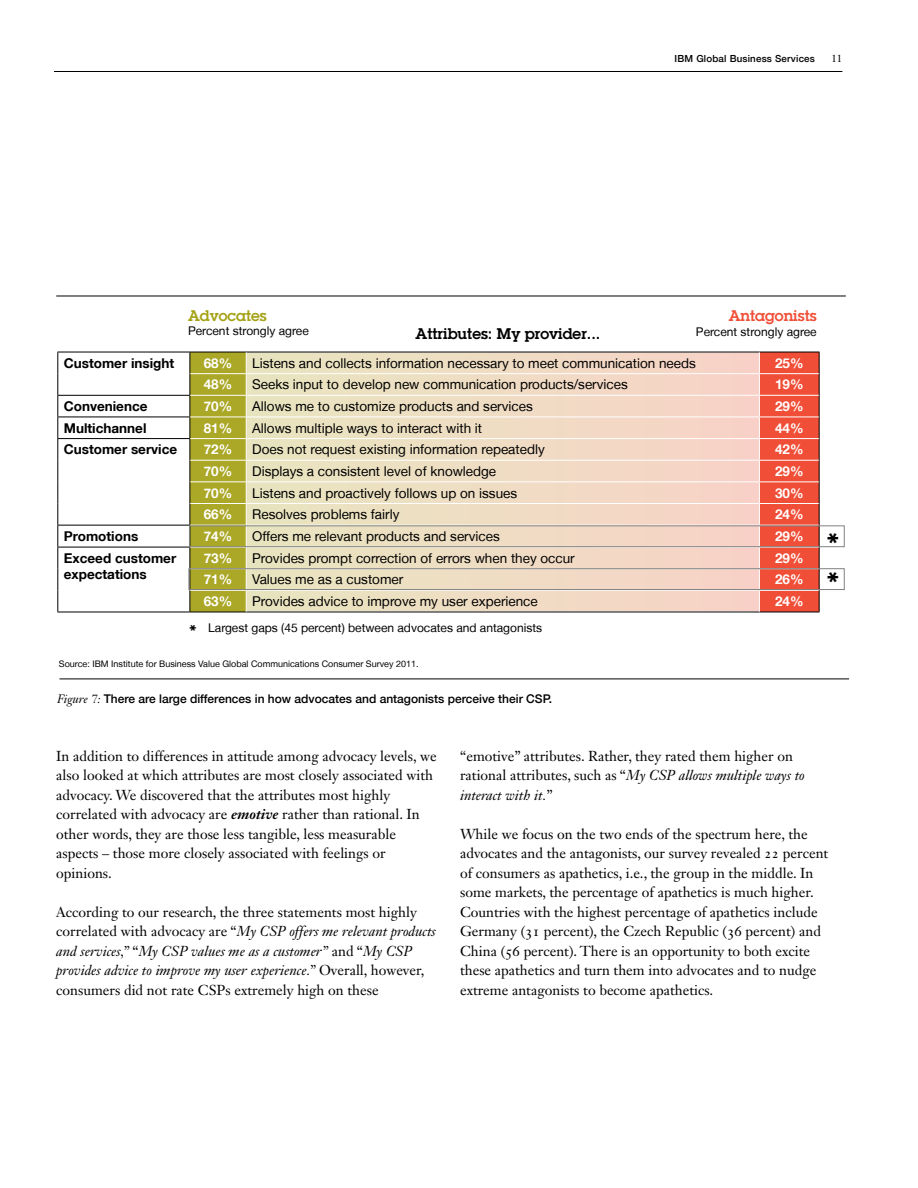
<style>
.page{position:relative;width:918px;height:1188px;background:#fff}
.page>*{position:absolute;margin:0;border:0;box-sizing:border-box;transform-origin:0 0}
.t1{font:600 36px/38.8px "Lubalin Graph LT";color:#000}
.t2{font:600 15px "Lubalin Graph LT";color:#000}
.t3{font:600 15px "Lubalin Graph LT";color:#f04e37}
.t4{font:600 15px "Lubalin Graph LT";color:#a5a215}
.t5{font:14.25px/19.5px "Janson Text LT Std";color:#000}
.t6{font:13.5px "Helvetica Neue LT";color:#000}
.t7{font:700 13.5px/16.2px "Helvetica Neue LT";color:#000}
.t8{font:700 13.5px "Helvetica Neue LT";color:#fff}
.t9{font:12px "Helvetica Neue LT";color:#000}
.t10{font:500 12px "Helvetica Neue LT";color:#000}
.t11{font:10.5px "Janson Text LT Std";color:#000}
.t12{font:500 9.75px "Helvetica Neue LT";letter-spacing:.02em;color:#000}
.t13{font:9px "Helvetica Neue LT";color:#000}
.s1{font-family:"Lubalin Graph LT";font-weight:600;font-size:21px}
.s2{font-family:"Janson Text LT Std";font-weight:400;font-style:italic}
.s3{font-weight:700;font-style:italic}
.s4{font-style:italic}
</style>
<div class="page">
<hr style="left:54px;top:71px;width:788px;height:1px;background:#000">
<div style="left:188px;top:352px;width:598px;height:259px;background:#f0ddc3"></div>
<hr style="left:57px;top:612px;width:133px;height:1px;background:#000">
<hr style="left:246px;top:352px;width:513px;height:1px;background:#000">
<hr style="left:190px;top:612px;width:56px;height:1px;background:#000">
<hr style="left:246px;top:612px;width:513px;height:1px;background:#000">
<hr style="left:759px;top:612px;width:61px;height:1px;background:#000">
<svg style="left:57px;top:352px;width:190px;height:260px"></svg>
<svg style="left:759px;top:352px;width:61px;height:260px;background:#eb5540"></svg>
<hr style="left:190px;top:373px;width:56px;height:1px;background:#fff">
<hr style="left:246px;top:373px;width:513px;height:1px;background:#fff">
<hr style="left:190px;top:395px;width:56px;height:1px;background:#fff">
<hr style="left:246px;top:395px;width:513px;height:1px;background:#fff">
<hr style="left:190px;top:417px;width:56px;height:1px;background:#fff">
<hr style="left:246px;top:417px;width:513px;height:1px;background:#fff">
<hr style="left:190px;top:438px;width:56px;height:1px;background:#fff">
<hr style="left:246px;top:438px;width:513px;height:1px;background:#fff">
<hr style="left:190px;top:460px;width:56px;height:1px;background:#fff">
<hr style="left:246px;top:460px;width:513px;height:1px;background:#fff">
<hr style="left:190px;top:481px;width:56px;height:1px;background:#fff">
<hr style="left:246px;top:481px;width:513px;height:1px;background:#fff">
<hr style="left:190px;top:503px;width:56px;height:1px;background:#fff">
<hr style="left:246px;top:503px;width:513px;height:1px;background:#fff">
<hr style="left:190px;top:547px;width:56px;height:1px;background:#fff">
<hr style="left:246px;top:547px;width:513px;height:1px;background:#fff">
<hr style="left:190px;top:590px;width:56px;height:1px;background:#fff">
<hr style="left:246px;top:590px;width:513px;height:1px;background:#fff">
<hr style="left:59px;top:679px;width:790px;height:1px;background:#000">
<hr style="left:56px;top:296px;width:790px;height:1px;background:#000">
<div style="left:189px;top:525px;width:656px;height:22px;border:1px solid #808181"></div>
<div style="left:189px;top:568px;width:656px;height:22px;border:1px solid #808181"></div>
<p class="t12" style="left:675px;top:53px;width:142px">IBM Global Business Services</p>
<p class="t11" style="left:832px;top:52px;width:12px">11</p>
<p class="t4" style="left:188px;top:306px;width:80px">Advocates</p>
<p class="t9" style="left:188px;top:324px;width:122px">Percent strongly agree</p>
<p class="t2" style="left:416px;top:324px;width:186px">Attributes: My provider...</p>
<p class="t3" style="left:729px;top:306px;width:89px">Antagonists</p>
<p class="t9" style="left:696px;top:324px;width:122px">Percent strongly agree</p>
<p class="t7" style="left:64px;top:354px;width:112px">Customer insight</p>
<p class="t8" style="left:204px;top:355px;width:30px">68%</p>
<p class="t6" style="left:252px;top:355px;width:445px">Listens and collects information necessary to meet communication needs</p>
<p class="t8" style="left:775px;top:355px;width:30px">25%</p>
<p class="t8" style="left:204px;top:376px;width:30px">48%</p>
<p class="t6" style="left:252px;top:376px;width:377px">Seeks input to develop new communication products/services</p>
<p class="t8" style="left:775px;top:376px;width:30px">19%</p>
<p class="t7" style="left:64px;top:398px;width:85px">Convenience</p>
<p class="t8" style="left:204px;top:398px;width:30px">70%</p>
<p class="t6" style="left:252px;top:398px;width:282px">Allows me to customize products and services</p>
<p class="t8" style="left:775px;top:398px;width:30px">29%</p>
<p class="t7" style="left:64px;top:419px;width:84px">Multichannel</p>
<p class="t8" style="left:204px;top:419px;width:30px">81%</p>
<p class="t6" style="left:252px;top:420px;width:231px">Allows multiple ways to interact with it</p>
<p class="t8" style="left:775px;top:419px;width:30px">44%</p>
<p class="t7" style="left:64px;top:441px;width:115px">Customer service</p>
<p class="t8" style="left:204px;top:441px;width:30px">72%</p>
<p class="t6" style="left:252px;top:441px;width:294px">Does not request existing information repeatedly</p>
<p class="t8" style="left:775px;top:441px;width:30px">42%</p>
<p class="t8" style="left:204px;top:463px;width:30px">70%</p>
<p class="t6" style="left:252px;top:463px;width:246px">Displays a consistent level of knowledge</p>
<p class="t8" style="left:775px;top:463px;width:30px">29%</p>
<p class="t8" style="left:204px;top:484px;width:30px">70%</p>
<p class="t6" style="left:252px;top:485px;width:267px">Listens and proactively follows up on issues</p>
<p class="t8" style="left:775px;top:484px;width:30px">30%</p>
<p class="t8" style="left:204px;top:506px;width:30px">66%</p>
<p class="t6" style="left:252px;top:506px;width:149px">Resolves problems fairly</p>
<p class="t8" style="left:775px;top:506px;width:30px">24%</p>
<p class="t7" style="left:64px;top:528px;width:76px">Promotions</p>
<p class="t8" style="left:204px;top:528px;width:30px">74%</p>
<p class="t6" style="left:252px;top:528px;width:249px">Offers me relevant products and services</p>
<p class="t8" style="left:775px;top:528px;width:30px">29%</p>
<p class="t7" style="left:64px;top:550px;width:114px">Exceed customer expectations</p>
<p class="t8" style="left:204px;top:550px;width:30px">73%</p>
<p class="t6" style="left:252px;top:550px;width:324px">Provides prompt correction of errors when they occur</p>
<p class="t8" style="left:775px;top:550px;width:30px">29%</p>
<p class="t8" style="left:204px;top:571px;width:30px">71%</p>
<p class="t6" style="left:252px;top:572px;width:153px">Values me as a customer</p>
<p class="t8" style="left:775px;top:571px;width:30px">26%</p>
<p class="t8" style="left:204px;top:593px;width:30px">63%</p>
<p class="t6" style="left:252px;top:593px;width:287px">Provides advice to improve my user experience</p>
<p class="t8" style="left:775px;top:593px;width:30px">24%</p>
<p class="t9" style="left:189px;top:621px;width:355px"><span class="s1">*</span> Largest gaps (45 percent) between advocates and antagonists</p>
<p class="t13" style="left:59px;top:658px;width:361px">Source: IBM Institute for Business Value Global Communications Consumer Survey 2011.</p>
<p class="t10" style="left:57px;top:692px;width:496px"><span class="s2">Figure 7:</span> There are large differences in how advocates and antagonists perceive their CSP.</p>
<h1 class="t1" style="left:827px;top:526px;width:14px">* *</h1>
<p class="t5" style="left:56px;top:746px;width:382px">In addition to differences in attitude among advocacy levels, we also looked at which attributes are most closely associated with advocacy. We discovered that the attributes most highly correlated with advocacy are <span class="s3">emotive</span> rather than rational. In other words, they are those less tangible, less measurable aspects – those more closely associated with feelings or opinions.</p>
<p class="t5" style="left:56px;top:902px;width:381px">According to our research, the three statements most highly correlated with advocacy are “<span class="s4">My CSP offers me relevant products and services,”</span> “<span class="s4">My CSP values me as a customer”</span> and “<span class="s4">My CSP provides advice to improve my user experience.”</span> Overall, however, consumers did not rate CSPs extremely high on these</p>
<p class="t5" style="left:460px;top:746px;width:346px">“emotive” attributes. Rather, they rated them higher on rational attributes, such as “<span class="s4">My CSP allows multiple ways to interact with it.</span>”</p>
<p class="t5" style="left:460px;top:824px;width:370px">While we focus on the two ends of the spectrum here, the advocates and the antagonists, our survey revealed 22 percent of consumers as apathetics, i.e., the group in the middle. In some markets, the percentage of apathetics is much higher.<br>Countries with the highest percentage of apathetics include Germany (31 percent), the Czech Republic (36 percent) and China (56 percent). There is an opportunity to both excite these apathetics and turn them into advocates and to nudge extreme antagonists to become apathetics.</p>
</div>
